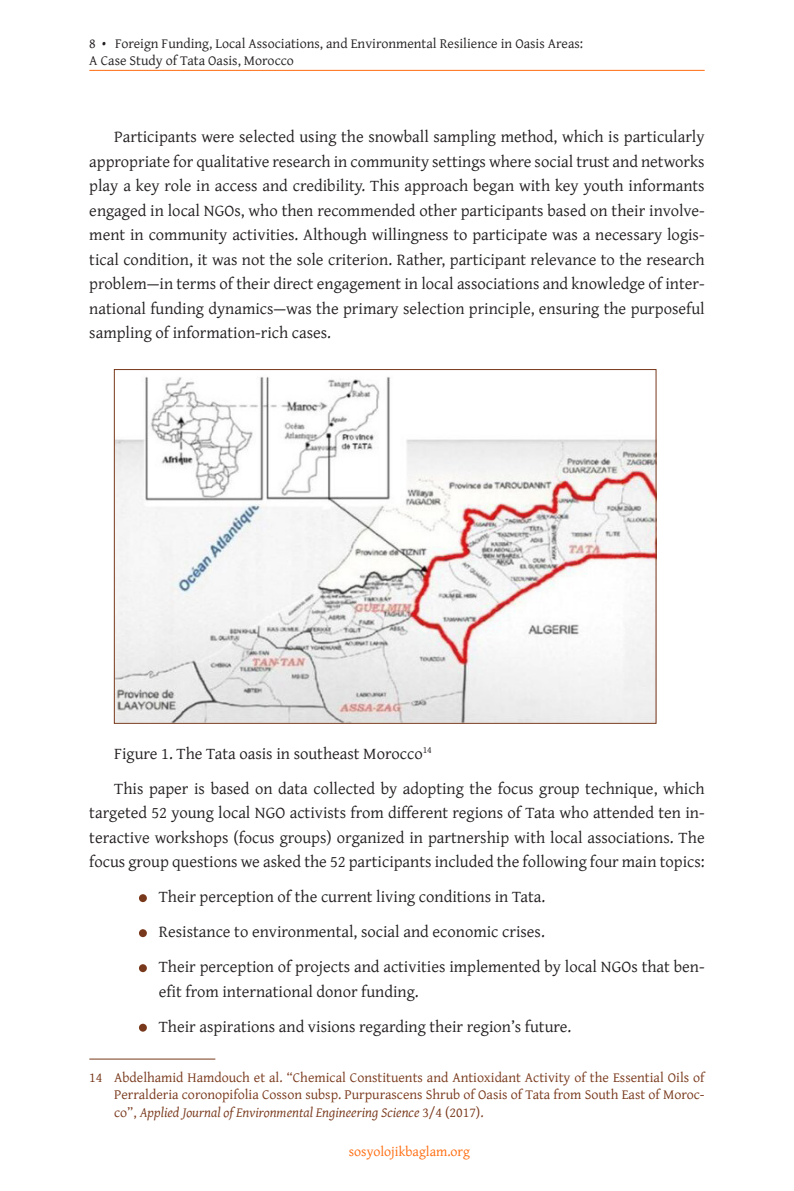
<style>
.page{position:relative;width:794px;height:1191px;background:#fff}
.page>*{position:absolute;margin:0;border:0;box-sizing:border-box;transform-origin:0 0}
.Makale-metni_wrd_5{font:16.62px/24.5px "Gentium Plus";color:#231f20;text-align:justify}
.Dip{font:14px/17.5px "Gentium Plus";color:#78381b;text-align:justify}
.t1{font:14px/16.8px "Gentium Plus";color:#231f20}
.t2{font:14px "Gentium Plus";color:#ff6b0d}
.s1{font-style:italic}
</style>
<div class="page">
<hr style="left:89px;top:70px;width:615px;height:1px;background:#ff6b0d">
<img style="left:116px;top:376px;width:538px;height:345px">
<div style="left:139px;top:894px;width:8px;height:8px;background:#78381b;border-radius:50%"></div>
<div style="left:139px;top:929px;width:8px;height:8px;background:#78381b;border-radius:50%"></div>
<div style="left:139px;top:964px;width:8px;height:8px;background:#78381b;border-radius:50%"></div>
<div style="left:139px;top:1023px;width:8px;height:8px;background:#78381b;border-radius:50%"></div>
<hr style="left:89px;top:1058px;width:126px;height:1px;background:#78381b">
<p class="t1" style="left:89px;top:34px;width:495px">8 • Foreign Funding, Local Associations, and Environmental Resilience in Oasis Areas:<br>A Case Study of Tata Oasis, Morocco</p>
<p class="Makale-metni_wrd_5" style="left:89px;top:123px;width:617px;text-indent:25px">Participants were selected using the snowball sampling method, which is particularly appropriate for qualitative research in community settings where social trust and networks play a key role in access and credibility. This approach began with key youth informants engaged in local NGOs, who then recommended other participants based on their involve&shy;ment in community activities. Although willingness to participate was a necessary logis&shy;tical condition, it was not the sole criterion. Rather, participant relevance to the research problem—in terms of their direct engagement in local associations and knowledge of inter&shy;national funding dynamics—was the primary selection principle, ensuring the purposeful sampling of information-rich cases.</p>
<p class="Makale-metni_wrd_5" style="left:114px;top:739px;width:319px">Figure 1. The Tata oasis in southeast Morocco<sup>14</sup></p>
<p class="Makale-metni_wrd_5" style="left:89px;top:774px;width:617px;text-indent:25px">This paper is based on data collected by adopting the focus group technique, which targeted 52 young local NGO activists from different regions of Tata who attended ten in&shy;teractive workshops (focus groups) organized in partnership with local associations. The focus group questions we asked the 52 participants included the following four main topics:</p>
<p class="Makale-metni_wrd_5" style="left:159px;top:883px;width:388px">Their perception of the current living conditions in Tata.</p>
<p class="Makale-metni_wrd_5" style="left:159px;top:918px;width:387px">Resistance to environmental, social and economic crises.</p>
<p class="Makale-metni_wrd_5" style="left:159px;top:953px;width:547px">Their perception of projects and activities implemented by local NGOs that ben&shy;efit from international donor funding.</p>
<p class="Makale-metni_wrd_5" style="left:159px;top:1012px;width:414px">Their aspirations and visions regarding their region’s future.</p>
<p class="Dip" style="left:114px;top:1067px;width:592px;text-indent:-25px">14 Abdelhamid Hamdouch et al. “Chemical Constituents and Antioxidant Activity of the Essential Oils of Perralderia coronopifolia Cosson subsp. Purpurascens Shrub of Oasis of Tata from South East of Moroc&shy;co”, <span class="s1">Applied Journal of Environmental Engineering Science</span> 3/4 (2017).</p>
<p class="t2" style="left:349px;top:1138px;width:123px">sosyolojikbaglam.org</p>
</div>
